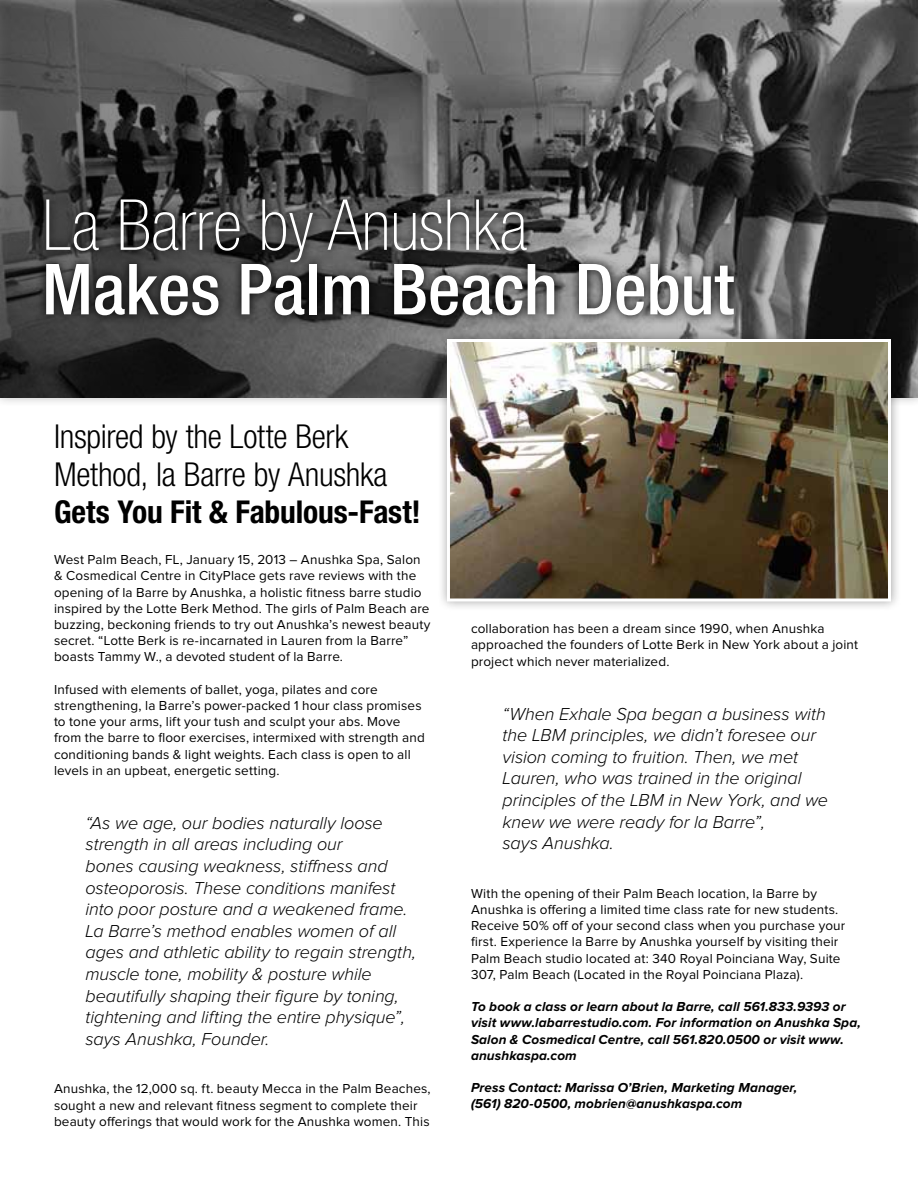
<style>
.page{position:relative;width:918px;height:1188px;background:#fff}
.page>*{position:absolute;margin:0;border:0;box-sizing:border-box;transform-origin:0 0}
.t1{font:500 condensed 70.5px "Helvetica Neue LT Std";color:#fff}
.t2{font:100 condensed 70.5px "Helvetica Neue LT Std";color:#fff}
.t3{font:300 condensed 33px/37.5px "Helvetica Neue LT Std";letter-spacing:-.01em;color:#000}
.t4{font:700 condensed 31.5px "Helvetica Neue LT Std";letter-spacing:-.005em;color:#000}
.t5{font:italic 300 18px/21.6px "Proxima Nova";letter-spacing:-.005em;color:#000}
.t6{font:13.5px/16.2px "Proxima Nova";letter-spacing:.01em;color:#000}
.t7{font:italic 700 13.5px/16.2px "Proxima Nova";letter-spacing:.01em;color:#000}
</style>
<div class="page">
<svg style="left:0;top:0;width:918px;height:398px;background:#4c4c4c"></svg>
<svg style="left:36px;top:189px;width:708px;height:136px;background:#464646"></svg>
<div style="left:437px;top:329px;width:464px;height:282px;background:#000;opacity:.36"></div>
<img style="left:451px;top:343px;width:436px;height:255px">
<div style="left:447px;top:339px;width:444px;height:263px;border:3px solid #fff"></div>
<h1 class="t2" style="left:42px;top:185px;width:487px">La Barre by Anushka</h1>
<h1 class="t1" style="left:42px;top:247px;width:694px">Makes Palm Beach Debut</h1>
<h2 class="t3" style="left:54px;top:417px;width:335px">Inspired by the Lotte Berk<br>Method, la Barre by Anushka</h2>
<h3 class="t4" style="left:54px;top:493px;width:368px">Gets You Fit &amp; Fabulous-Fast!</h3>
<p class="t6" style="left:54px;top:552px;width:378px">West Palm Beach, FL, January 15, 2013 – Anushka Spa, Salon &amp; Cosmedical Centre in CityPlace gets rave reviews with the opening of la Barre by Anushka, a holistic fitness barre studio inspired by the Lotte Berk Method. The girls of Palm Beach are buzzing, beckoning friends to try out Anushka’s newest beauty secret. “Lotte Berk is re-incarnated in Lauren from la Barre” boasts Tammy W., a devoted student of la Barre.</p>
<p class="t6" style="left:54px;top:682px;width:372px">Infused with elements of ballet, yoga, pilates and core strengthening, la Barre’s power-packed 1 hour class promises to tone your arms, lift your tush and sculpt your abs. Move from the barre to floor exercises, intermixed with strength and conditioning bands &amp; light weights. Each class is open to all levels in an upbeat, energetic setting.</p>
<p class="t5" style="left:86px;top:813px;width:332px">“As we age, our bodies naturally loose strength in all areas including our<br>bones causing weakness, stiffness and osteoporosis. These conditions manifest into poor posture and a weakened frame.<br>La Barre’s method enables women of all ages and athletic ability to regain strength, muscle tone, mobility &amp; posture while beautifully shaping their figure by toning, tightening and lifting the entire physique”, says Anushka, Founder.</p>
<p class="t6" style="left:54px;top:1081px;width:378px">Anushka, the 12,000 sq. ft. beauty Mecca in the Palm Beaches, sought a new and relevant fitness segment to complete their beauty offerings that would work for the Anushka women. This</p>
<p class="t6" style="left:471px;top:621px;width:389px">collaboration has been a dream since 1990, when Anushka approached the founders of Lotte Berk in New York about a joint project which never materialized.</p>
<p class="t5" style="left:503px;top:704px;width:327px">“When Exhale Spa began a business with the LBM principles, we didn’t foresee our vision coming to fruition. Then, we met Lauren, who was trained in the original principles of the LBM in New York, and we knew we were ready for la Barre”,<br>says Anushka.</p>
<p class="t6" style="left:471px;top:886px;width:376px">With the opening of their Palm Beach location, la Barre by Anushka is offering a limited time class rate for new students.<br>Receive 50% off of your second class when you purchase your first. Experience la Barre by Anushka yourself by visiting their Palm Beach studio located at: 340 Royal Poinciana Way, Suite 307, Palm Beach (Located in the Royal Poinciana Plaza).</p>
<p class="t7" style="left:471px;top:999px;width:391px">To book a class or learn about la Barre, call 561.833.9393 or visit www.labarrestudio.com. For information on Anushka Spa, Salon &amp; Cosmedical Centre, call 561.820.0500 or visit www. anushkaspa.com</p>
<p class="t7" style="left:471px;top:1080px;width:328px">Press Contact: Marissa O’Brien, Marketing Manager, (561) 820-0500, mobrien@anushkaspa.com</p>
</div>
